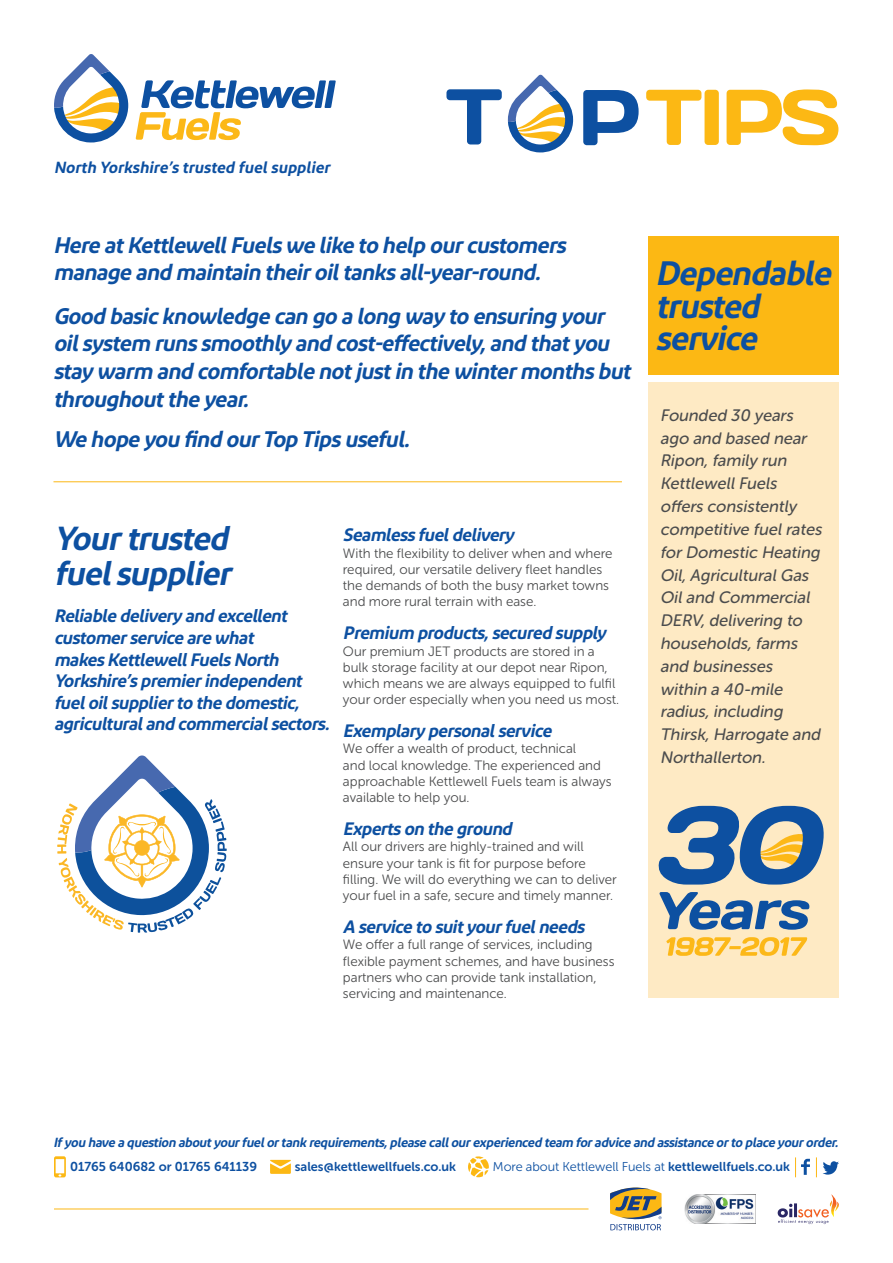
<style>
.page{position:relative;width:893px;height:1263px;background:#fff}
.page>*{position:absolute;margin:0;border:0;box-sizing:border-box;transform-origin:0 0}
.t1{font:italic 600 33.9px/32.4px "Diodrum";color:#0d50a1}
.t2{font:italic 600 33.3px/34.8px "Diodrum";color:#0d50a1}
.t3{font:italic 600 22.5px/27.6px "Diodrum";color:#0d50a1}
.t4{font:italic 600 18px "Diodrum";color:#0d50a1}
.t5{font:italic 16.5px/22.8px "Museo Sans Rounded 500";color:#4b4c4d}
.t6{font:italic 600 16.05px "Diodrum";color:#0d50a1}
.t7{font:13.5px/16.2px "Museo Sans Rounded 300";color:#4b4c4d}
.t8{font:italic 600 13.2px "Diodrum";color:#0d50a1}
.t9{font:12.9px "Museo Sans Rounded 700";color:#0d50a1}
.t10{font:12.9px "Museo Sans Rounded 300";color:#0d50a1}
.s1{font-family:"Museo Sans Rounded 700"}
</style>
<div class="page">
<div style="left:648px;top:383px;width:191px;height:615px;background:#feeac4"></div>
<svg style="left:646px;top:90px;width:73px;height:55px"></svg>
<svg style="left:727px;top:89px;width:111px;height:56px"></svg>
<svg style="left:508px;top:74px;width:65px;height:79px"></svg>
<svg style="left:446px;top:89px;width:56px;height:55px"></svg>
<svg style="left:583px;top:90px;width:56px;height:55px"></svg>
<svg style="left:136px;top:80px;width:200px;height:60px"></svg>
<svg style="left:54px;top:54px;width:74px;height:89px"></svg>
<div style="left:648px;top:236px;width:191px;height:138px;background:#fcb814"></div>
<hr style="left:53px;top:481px;width:569px;height:1px;background:#fcb814">
<svg style="left:57px;top:755px;width:170px;height:178px"></svg>
<hr style="left:54px;top:1208px;width:534px;height:1px;background:#fcb814">
<img style="left:685px;top:1194px;width:71px;height:30px">
<svg style="left:610px;top:1187px;width:51px;height:43px"></svg>
<svg style="left:778px;top:1194px;width:61px;height:30px"></svg>
<svg style="left:659px;top:892px;width:151px;height:38px"></svg>
<svg style="left:666px;top:937px;width:141px;height:19px"></svg>
<svg style="left:658px;top:806px;width:166px;height:78px"></svg>
<svg style="left:823px;top:1161px;width:16px;height:13px"></svg>
<svg style="left:816px;top:1157px;width:1px;height:20px"></svg>
<svg style="left:795px;top:1157px;width:15px;height:20px"></svg>
<svg style="left:54px;top:1156px;width:12px;height:21px"></svg>
<svg style="left:270px;top:1160px;width:21px;height:14px"></svg>
<svg style="left:468px;top:1156px;width:21px;height:21px"></svg>
<p class="t6" style="left:54px;top:157px;width:119px">North Yorkshire</p>
<p class="t6" style="left:168px;top:157px;width:167px">s’ trusted fuel supplier</p>
<p class="t3" style="left:535px;top:231px;width:38px;text-indent:-481px">Here at Kettlewell Fuels we like to help our customers .</p>
<p class="t3" style="left:53px;top:258px;width:489px">manage and maintain their oil tanks all year round</p>
<p class="t3" style="left:422px;top:258px;width:15px">-</p>
<p class="t3" style="left:53px;top:301px;width:563px;text-align:right">Good basic knowledge can go a long way to ensuring your , and that you</p>
<p class="t3" style="left:471px;top:258px;width:15px">-</p>
<p class="t3" style="left:53px;top:329px;width:435px">oil system runs smoothly and cost effectively</p>
<p class="t3" style="left:374px;top:329px;width:15px">-</p>
<p class="t3" style="left:53px;top:357px;width:584px">stay warm and comfortable not just in the winter months but</p>
<p class="t3" style="left:243px;top:384px;width:13px">.</p>
<p class="t3" style="left:53px;top:384px;width:199px">throughout the year</p>
<p class="t3" style="left:53px;top:424px;width:358px">We hope you find our Top Tips useful</p>
<p class="t3" style="left:404px;top:424px;width:13px">.</p>
<p class="t2" style="left:54px;top:520px;width:186px">Your trusted fuel supplier</p>
<p class="t4" style="left:54px;top:604px;width:239px">Reliable delivery and excellent</p>
<p class="t4" style="left:54px;top:626px;width:205px">customer service are what</p>
<p class="t4" style="left:54px;top:648px;width:231px">makes Kettlewell Fuels North</p>
<p class="t4" style="left:126px;top:669px;width:182px">s’ premier independent</p>
<p class="t4" style="left:54px;top:669px;width:78px">Yorkshire</p>
<p class="t4" style="left:54px;top:691px;width:247px">fuel oil supplier to the domestic</p>
<p class="t4" style="left:295px;top:691px;width:10px">,</p>
<p class="t4" style="left:54px;top:712px;width:277px">agricultural and commercial sectors</p>
<p class="t4" style="left:325px;top:712px;width:10px">.</p>
<p class="t4" style="left:343px;top:523px;width:177px">Seamless fuel delivery</p>
<p class="t7" style="left:343px;top:545px;width:271px">With the flexibility to deliver when and where required, our versatile delivery fleet handles the demands of both the busy market towns and more rural terrain with ease.</p>
<p class="t4" style="left:484px;top:621px;width:128px">, secured supply</p>
<p class="t4" style="left:343px;top:621px;width:147px">Premium products</p>
<p class="t7" style="left:343px;top:643px;width:278px">Our premium JET products are stored in a bulk storage facility at our depot near Ripon, which means we are always equipped to fulfil your order especially when you need us most.</p>
<p class="t4" style="left:343px;top:719px;width:214px">Exemplary personal service</p>
<p class="t7" style="left:343px;top:741px;width:270px">We offer a wealth of product, technical<br>and local knowledge. The experienced and approachable Kettlewell Fuels team is always available to help you.</p>
<p class="t4" style="left:343px;top:817px;width:175px">Experts on the ground</p>
<p class="t7" style="left:343px;top:839px;width:275px">All our drivers are highly-trained and will ensure your tank is fit for purpose before filling. We will do everything we can to deliver your fuel in a safe, secure and timely manner.</p>
<p class="t4" style="left:343px;top:915px;width:247px">A service to suit your fuel needs</p>
<p class="t7" style="left:343px;top:937px;width:273px">We offer a full range of services, including flexible payment schemes, and have business partners who can provide tank installation, servicing and maintenance.</p>
<p class="t1" style="left:655px;top:256px;width:185px">Dependable trusted service</p>
<p class="t5" style="left:660px;top:404px;width:138px">Founded 30 years</p>
<p class="t5" style="left:660px;top:427px;width:151px">ago and based near</p>
<p class="t5" style="left:704px;top:449px;width:87px">, family run</p>
<p class="t5" style="left:660px;top:449px;width:48px">Ripon</p>
<p class="t5" style="left:660px;top:472px;width:121px">Kettlewell Fuels</p>
<p class="t5" style="left:660px;top:495px;width:138px">offers consistently</p>
<p class="t5" style="left:660px;top:518px;width:166px">competitive fuel rates</p>
<p class="t5" style="left:660px;top:541px;width:164px">for Domestic Heating</p>
<p class="t5" style="left:682px;top:563px;width:131px">, Agricultural Gas</p>
<p class="t5" style="left:660px;top:563px;width:26px">Oil</p>
<p class="t5" style="left:660px;top:586px;width:154px">Oil and Commercial</p>
<p class="t5" style="left:701px;top:609px;width:106px">, delivering to</p>
<p class="t5" style="left:660px;top:609px;width:46px">DERV</p>
<p class="t5" style="left:747px;top:632px;width:55px">, farms</p>
<p class="t5" style="left:660px;top:632px;width:92px">households</p>
<p class="t5" style="left:660px;top:655px;width:117px">and businesses</p>
<p class="t5" style="left:750px;top:677px;width:37px">mile</p>
<p class="t5" style="left:705px;top:677px;width:82px;text-indent:-45px">within a 40-<br>, including</p>
<p class="t5" style="left:705px;top:700px;width:120px;text-indent:-45px">radius<br>, Harrogate and</p>
<p class="t5" style="left:660px;top:723px;width:50px">Thirsk</p>
<p class="t5" style="left:660px;top:746px;width:106px">Northallerton</p>
<p class="t5" style="left:761px;top:746px;width:8px">.</p>
<p class="t8" style="left:53px;top:1134px;width:335px">If you have a question about your fuel or tank requirements</p>
<p class="t8" style="left:384px;top:1134px;width:457px">, please call our experienced team for advice and assistance or to place your order</p>
<p class="t8" style="left:835px;top:1134px;width:8px">.</p>
<p class="t9" style="left:70px;top:1159px;width:188px">01765 640682 or 01765 641139</p>
<p class="t9" style="left:295px;top:1159px;width:163px">sales@kettlewellfuels.co.uk</p>
<p class="t10" style="left:493px;top:1160px;width:299px">More about Kettlewell Fuels at <span class="s1">kettlewellfuels.co.uk</span></p>
</div>
